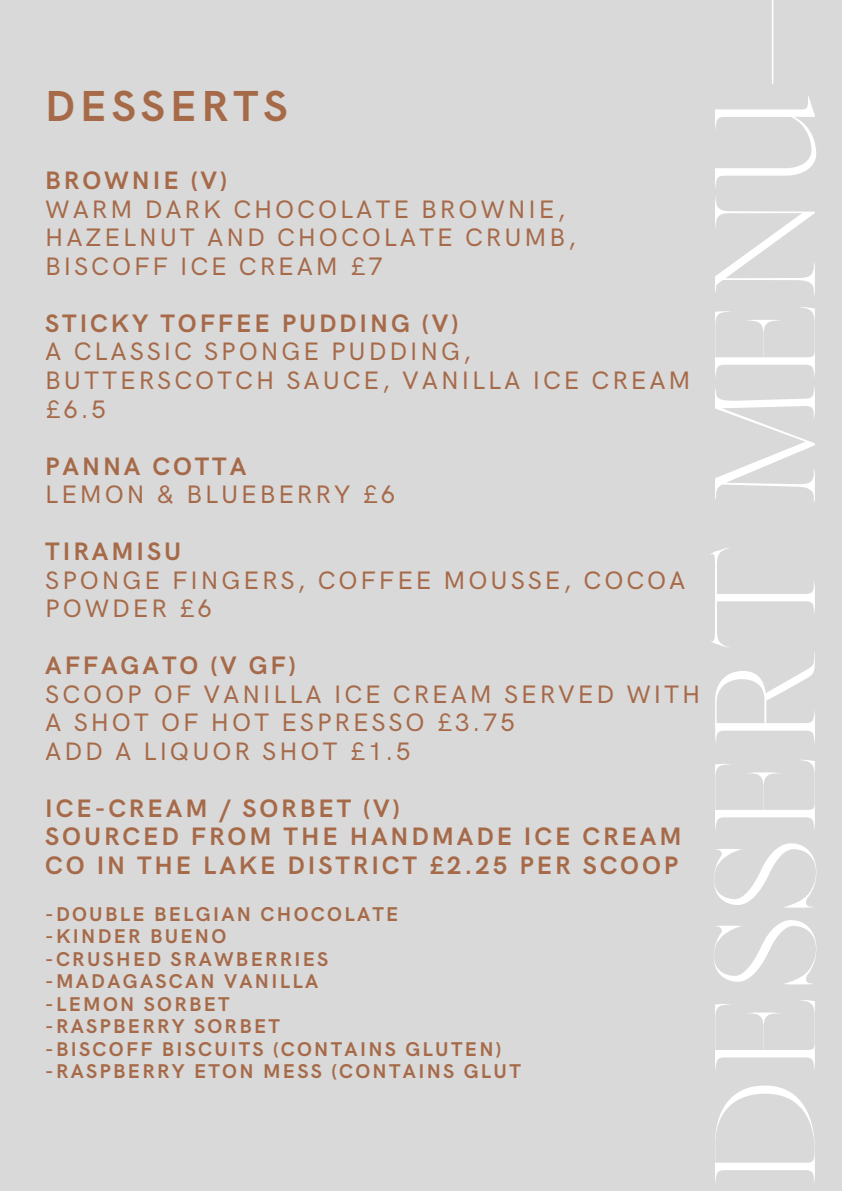
<style>
.page{position:relative;width:842px;height:1191px;background:#fff}
.page>*{position:absolute;margin:0;border:0;box-sizing:border-box;transform-origin:0 0}
.t1{font:300 136.4px "Sharis";color:#fff}
.t2{font:700 43.5px "HK Grotesk Pro";letter-spacing:.115em;color:#a66a49}
.t3{font:500 25.3px/28.5px "HK Grotesk Pro";letter-spacing:.115em;color:#a66a49}
.t4{font:700 25.3px/28.5px "HK Grotesk Pro";letter-spacing:.115em;color:#a66a49}
.t5{font:700 20px "HK Grotesk Pro";letter-spacing:.115em;color:#a66a49}
</style>
<div class="page">
<div style="left:0;top:0;width:842px;height:1190px;background:#d9d9d9"></div>
<hr style="left:772px;top:0;width:1px;height:83px;background:#fff">
<p class="t2" style="left:45px;top:82px;width:244px">DESSERTS</p>
<p class="t4" style="left:45px;top:167px;width:183px">BROWNIE (V)</p>
<p class="t3" style="left:45px;top:196px;width:532px">WARM DARK CHOCOLATE BROWNIE,<br>HAZELNUT AND CHOCOLATE CRUMB,<br>BISCOFF ICE CREAM £7</p>
<p class="t4" style="left:45px;top:310px;width:414px">STICKY TOFFEE PUDDING (V)</p>
<p class="t3" style="left:45px;top:338px;width:647px">A CLASSIC SPONGE PUDDING,<br>BUTTERSCOTCH SAUCE, VANILLA ICE CREAM £6.5</p>
<p class="t4" style="left:45px;top:452px;width:203px">PANNA COTTA</p>
<p class="t3" style="left:45px;top:481px;width:351px">LEMON &amp; BLUEBERRY £6</p>
<p class="t4" style="left:45px;top:538px;width:137px">TIRAMISU</p>
<p class="t3" style="left:45px;top:566px;width:642px">SPONGE FINGERS, COFFEE MOUSSE, COCOA<br>POWDER £6</p>
<p class="t4" style="left:45px;top:652px;width:252px">AFFAGATO (V GF)</p>
<p class="t3" style="left:45px;top:680px;width:657px">SCOOP OF VANILLA ICE CREAM SERVED WITH<br>A SHOT OF HOT ESPRESSO £3.75</p>
<p class="t3" style="left:45px;top:737px;width:367px">ADD A LIQUOR SHOT £1.5</p>
<p class="t4" style="left:45px;top:794px;width:356px">ICE-CREAM / SORBET (V)</p>
<p class="t4" style="left:45px;top:823px;width:638px">SOURCED FROM THE HANDMADE ICE CREAM<br>CO IN THE LAKE DISTRICT £2.25 PER SCOOP</p>
<p class="t5" style="left:45px;top:902px;width:355px">-DOUBLE BELGIAN CHOCOLATE</p>
<p class="t5" style="left:45px;top:925px;width:183px">-KINDER BUENO</p>
<p class="t5" style="left:45px;top:947px;width:285px">-CRUSHED SRAWBERRIES</p>
<p class="t5" style="left:45px;top:970px;width:274px">-MADAGASCAN VANILLA</p>
<p class="t5" style="left:45px;top:992px;width:186px">-LEMON SORBET</p>
<p class="t5" style="left:45px;top:1015px;width:236px">-RASPBERRY SORBET</p>
<p class="t5" style="left:45px;top:1037px;width:457px">-BISCOFF BISCUITS (CONTAINS GLUTEN)</p>
<p class="t5" style="left:45px;top:1060px;width:477px">-RASPBERRY ETON MESS (CONTAINS GLUT</p>
<p class="t1" style="left:685px;top:1190px;width:1098px;rotate:-90deg">DESSERT MENU</p>
</div>
